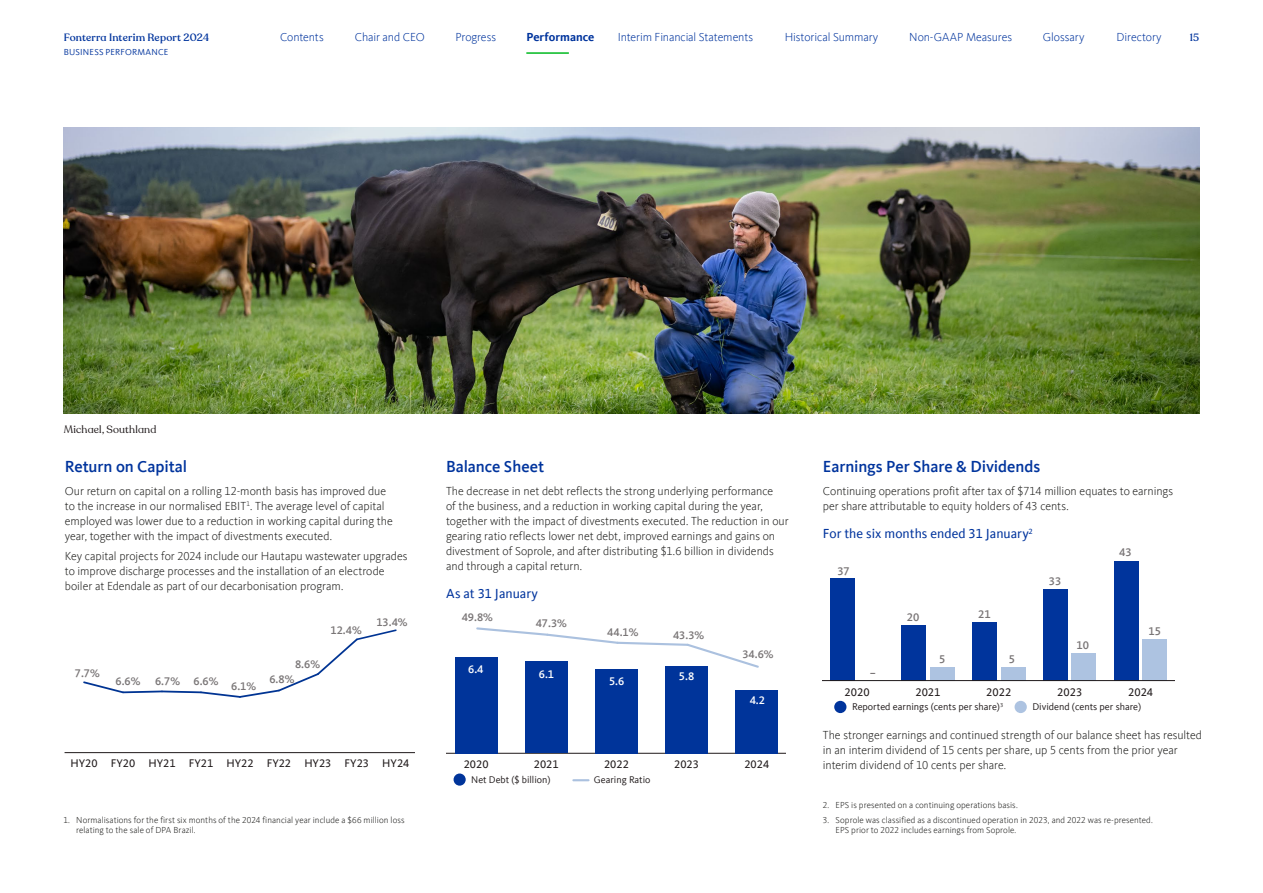
<style>
.page{position:relative;width:1263px;height:893px;background:#fff}
.page>*{position:absolute;margin:0;border:0;box-sizing:border-box;transform-origin:0 0}
.t1{font:500 16.5px "Kievit Offc Pro";letter-spacing:-.005em;color:#00349d}
.t2{font:13.5px "Kievit Offc Pro";color:#00349d}
.t3{font:300 12px/15px "Kievit Offc Pro";letter-spacing:-.005em;color:#1d1d1b}
.t4{font:300 12px "Kievit Offc Pro";letter-spacing:-.01em;color:#00349d}
.t5{font:700 12px "Kievit Offc Pro";color:#00349d}
.t6{font:11.55px "Kievit Offc Pro";color:#1f191a}
.t7{font:500 11.55px "Kievit Offc Pro";color:#797576}
.t8{font:500 11.4px "Kievit Offc Pro";color:#797576}
.t9{font:11.4px "Kievit Offc Pro";color:#1f191a}
.t10{font:500 11.4px "Kievit Offc Pro";color:#fff}
.t11{font:500 10.5px "Recoleta Alt";letter-spacing:.015em;color:#00349d}
.t12{font:10.5px "Recoleta Alt";letter-spacing:.015em;color:#1f191a}
.t13{font:10.05px "Kievit Offc Pro";color:#1f191a}
.t14{font:300 9px/10.5px "Kievit Offc Pro";letter-spacing:.005em;color:#1d1d1b}
.t15{font:9px "Kievit Offc Pro";letter-spacing:.025em;color:#00349d}
</style>
<div class="page">
<img style="left:64px;top:128px;width:1135px;height:285px">
<hr style="left:65px;top:752px;width:350px;height:1px;background:#1f191a">
<svg style="left:83px;top:629px;width:314px;height:69px"></svg>
<hr style="left:446px;top:753px;width:339px;height:1px;background:#1f191a">
<div style="left:455px;top:657px;width:42px;height:96px;background:#00349a"></div>
<div style="left:525px;top:661px;width:42px;height:92px;background:#00349a"></div>
<div style="left:595px;top:669px;width:42px;height:84px;background:#00349a"></div>
<div style="left:666px;top:666px;width:42px;height:87px;background:#00349a"></div>
<div style="left:736px;top:690px;width:42px;height:63px;background:#00349a"></div>
<svg style="left:476px;top:627px;width:283px;height:42px"></svg>
<div style="left:454px;top:773px;width:12px;height:13px;background:#00349a;border-radius:50%"></div>
<svg style="left:573px;top:779px;width:15px;height:2px"></svg>
<div style="left:930px;top:667px;width:24px;height:14px;background:#adc3e1"></div>
<div style="left:1001px;top:667px;width:24px;height:14px;background:#adc3e1"></div>
<div style="left:1072px;top:653px;width:24px;height:28px;background:#adc3e1"></div>
<div style="left:1143px;top:639px;width:24px;height:42px;background:#adc3e1"></div>
<div style="left:831px;top:578px;width:24px;height:103px;background:#00349c"></div>
<div style="left:902px;top:625px;width:24px;height:56px;background:#00349c"></div>
<div style="left:973px;top:622px;width:24px;height:59px;background:#00349c"></div>
<div style="left:1043px;top:589px;width:25px;height:92px;background:#00349c"></div>
<div style="left:1114px;top:561px;width:24px;height:120px;background:#00349c"></div>
<div style="left:834px;top:701px;width:12px;height:12px;background:#00349c;border-radius:50%"></div>
<div style="left:1014px;top:701px;width:13px;height:12px;background:#adc3e1;border-radius:50%"></div>
<hr style="left:823px;top:680px;width:352px;height:1px;background:#1f191a">
<hr style="left:526px;top:52px;width:43px;height:2px;background:#00b91f">
<p class="t11" style="left:64px;top:31px;width:147px">Fonterra Interim Report 2024</p>
<p class="t4" style="left:280px;top:30px;width:45px">Contents</p>
<p class="t4" style="left:355px;top:30px;width:71px">Chair and CEO</p>
<p class="t4" style="left:455px;top:30px;width:42px">Progress</p>
<p class="t5" style="left:526px;top:30px;width:70px">Performance</p>
<p class="t4" style="left:618px;top:30px;width:137px">Interim Financial Statements</p>
<p class="t4" style="left:785px;top:30px;width:95px">Historical Summary</p>
<p class="t4" style="left:909px;top:30px;width:104px">Non-GAAP Measures</p>
<p class="t4" style="left:1043px;top:30px;width:43px">Glossary</p>
<p class="t4" style="left:1116px;top:30px;width:47px">Directory</p>
<p class="t11" style="left:1190px;top:31px;width:11px">15</p>
<p class="t15" style="left:64px;top:47px;width:106px">BUSINESS PERFORMANCE</p>
<p class="t12" style="left:64px;top:422px;width:94px">Michael, Southland</p>
<h1 class="t1" style="left:65px;top:456px;width:124px">Return on Capital</h1>
<p class="t3" style="left:65px;top:484px;width:329px">Our return on capital on a rolling 12-month basis has improved due to the increase in our normalised EBIT<sup>1</sup>. The average level of capital employed was lower due to a reduction in working capital during the year, together with the impact of divestments executed.</p>
<p class="t3" style="left:65px;top:548px;width:344px">Key capital projects for 2024 include our Hautapu wastewater upgrades to improve discharge processes and the installation of an electrode boiler at Edendale as part of our decarbonisation program.</p>
<h1 class="t1" style="left:446px;top:456px;width:100px">Balance Sheet</h1>
<p class="t3" style="left:446px;top:484px;width:344px">The decrease in net debt reflects the strong underlying performance<br>of the business, and a reduction in working capital during the year, together with the impact of divestments executed. The reduction in our gearing ratio reflects lower net debt, improved earnings and gains on divestment of Soprole, and after distributing $1.6 billion in dividends and through a capital return.</p>
<p class="t2" style="left:446px;top:585px;width:93px">As at 31 January</p>
<h1 class="t1" style="left:823px;top:456px;width:219px">Earnings Per Share &amp; Dividends</h1>
<p class="t3" style="left:823px;top:484px;width:352px">Continuing operations profit after tax of $714 million equates to earnings per share attributable to equity holders of 43 cents.</p>
<p class="t2" style="left:823px;top:525px;width:212px">For the six months ended 31 January<sup>2</sup></p>
<p class="t7" style="left:837px;top:564px;width:14px">37</p>
<p class="t7" style="left:1049px;top:574px;width:14px">33</p>
<p class="t7" style="left:1119px;top:546px;width:14px">43</p>
<p class="t8" style="left:75px;top:667px;width:27px">7.7%</p>
<p class="t8" style="left:295px;top:657px;width:27px">8.6%</p>
<p class="t8" style="left:116px;top:674px;width:27px">6.6%</p>
<p class="t8" style="left:155px;top:675px;width:103px">6.7% 6.6% 6.1%</p>
<p class="t8" style="left:269px;top:672px;width:27px">6.8%</p>
<p class="t8" style="left:331px;top:624px;width:33px">12.4%</p>
<p class="t8" style="left:376px;top:615px;width:33px">13.4%</p>
<p class="t8" style="left:462px;top:610px;width:33px">49.8%</p>
<p class="t10" style="left:468px;top:663px;width:17px">6.4</p>
<p class="t8" style="left:536px;top:617px;width:33px">47.3%</p>
<p class="t10" style="left:539px;top:668px;width:17px">6.1</p>
<p class="t8" style="left:607px;top:625px;width:33px">44.1%</p>
<p class="t10" style="left:609px;top:674px;width:17px">5.6</p>
<p class="t8" style="left:673px;top:628px;width:33px">43.3%</p>
<p class="t10" style="left:679px;top:670px;width:17px">5.8</p>
<p class="t8" style="left:742px;top:647px;width:33px">34.6%</p>
<p class="t10" style="left:750px;top:693px;width:17px">4.2</p>
<p class="t7" style="left:870px;top:661px;width:6px">_</p>
<p class="t7" style="left:907px;top:610px;width:14px">20</p>
<p class="t7" style="left:978px;top:607px;width:14px">21</p>
<p class="t7" style="left:939px;top:652px;width:8px">5</p>
<p class="t7" style="left:1009px;top:652px;width:8px">5</p>
<p class="t7" style="left:1076px;top:638px;width:14px">10</p>
<p class="t7" style="left:1148px;top:624px;width:14px">15</p>
<p class="t6" style="left:844px;top:685px;width:27px">2020</p>
<p class="t6" style="left:915px;top:685px;width:27px">2021</p>
<p class="t6" style="left:986px;top:685px;width:27px">2022</p>
<p class="t6" style="left:1057px;top:685px;width:27px">2023</p>
<p class="t6" style="left:1128px;top:685px;width:27px">2024</p>
<p class="t13" style="left:852px;top:701px;width:153px">Reported earnings (cents per share)<sup>3</sup></p>
<p class="t13" style="left:1032px;top:701px;width:110px">Dividend (cents per share)</p>
<p class="t9" style="left:70px;top:757px;width:340px">HY20 FY20 HY21 FY21 HY22 FY22 HY23 FY23 HY24</p>
<p class="t9" style="left:464px;top:757px;width:26px">2020</p>
<p class="t9" style="left:534px;top:757px;width:26px">2021</p>
<p class="t9" style="left:604px;top:757px;width:26px">2022</p>
<p class="t9" style="left:674px;top:757px;width:26px">2023</p>
<p class="t9" style="left:744px;top:757px;width:26px">2024</p>
<p class="t13" style="left:471px;top:774px;width:81px">Net Debt ($ billion)</p>
<p class="t13" style="left:594px;top:774px;width:58px">Gearing Ratio</p>
<p class="t3" style="left:823px;top:728px;width:381px">The stronger earnings and continued strength of our balance sheet has resulted in an interim dividend of 15 cents per share, up 5 cents from the prior year interim dividend of 10 cents per share.</p>
<p class="t14" style="left:76px;top:815px;width:330px;text-indent:-13px">1. Normalisations for the first six months of the 2024 financial year include a $66 million loss relating to the sale of DPA Brazil.</p>
<p class="t14" style="left:823px;top:800px;width:196px">2. EPS is presented on a continuing operations basis.</p>
<p class="t14" style="left:836px;top:815px;width:319px;text-indent:-13px">3. Soprole was classified as a discontinued operation in 2023, and 2022 was re-presented.<br>EPS prior to 2022 includes earnings from Soprole.</p>
</div>
